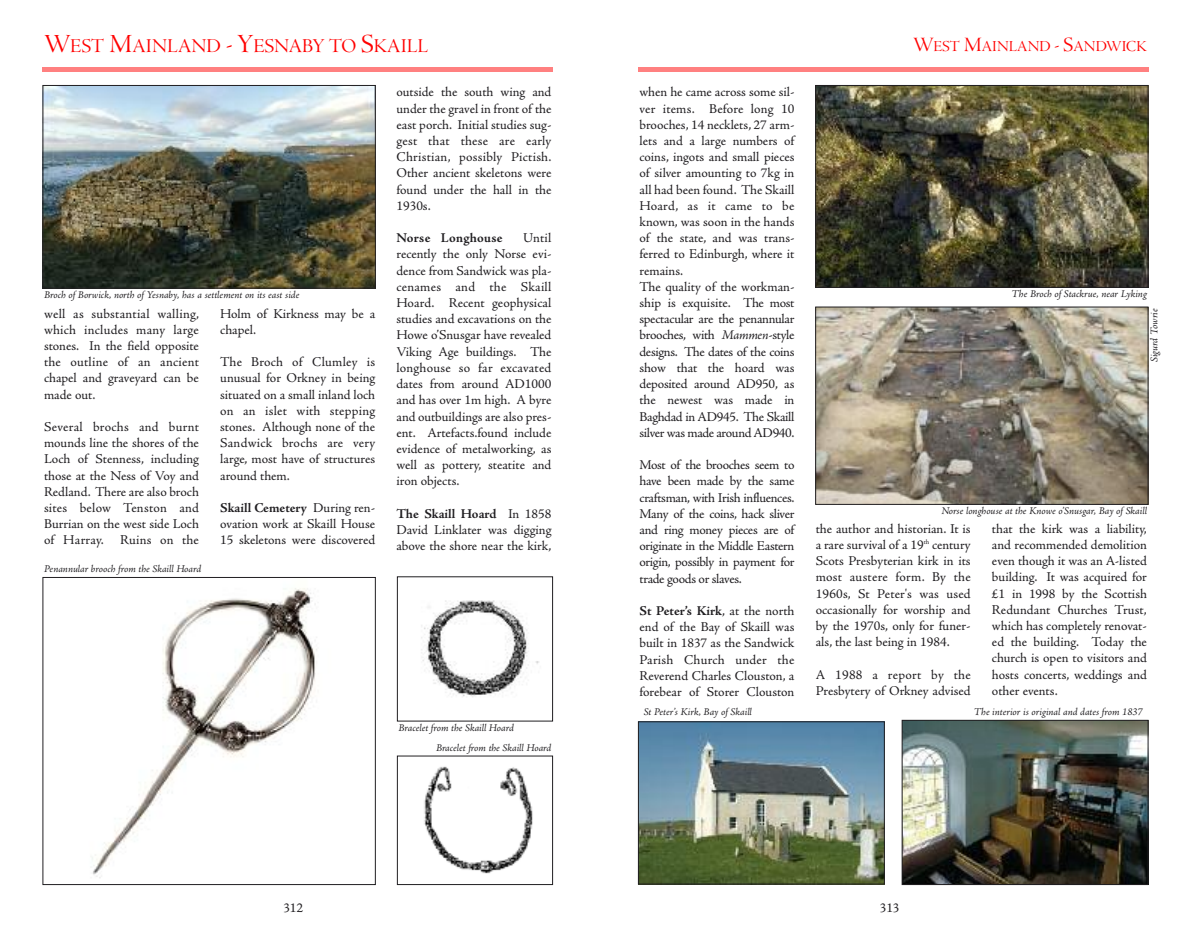
<style>
.page{position:relative;width:1191px;height:936px;background:#fff}
.page>*{position:absolute;margin:0;border:0;box-sizing:border-box;transform-origin:0 0}
.t1{font:20.25px "Adobe Jenson Pro Disp";color:#ff0001}
.t2{font:15.75px "Adobe Jenson Pro Disp";color:#ff0001}
.t3{font:13.5px/16.2px "Adobe Jenson Pro";letter-spacing:-.005em;color:#201e21;text-align:justify}
.t4{font:700 13.5px "Adobe Jenson Pro";letter-spacing:.015em;color:#201e21}
.t5{font:italic 10.5px "Adobe Jenson Pro";letter-spacing:-.005em;color:#201e21}
.s1{font-size:27px}
.s2{font-weight:700}
.s3{font-style:italic}
.s4{font-size:21px}
</style>
<div class="page">
<hr style="left:638px;top:68px;width:510px;height:4px;background:#ff8080">
<img style="left:817px;top:87px;width:329px;height:199px">
<div style="left:815px;top:85px;width:333px;height:203px;border:1px solid #201e21"></div>
<img style="left:640px;top:723px;width:242px;height:159px">
<div style="left:638px;top:721px;width:246px;height:163px;border:1px solid #201e21"></div>
<img style="left:903px;top:722px;width:243px;height:160px">
<div style="left:901px;top:720px;width:247px;height:164px;border:1px solid #201e21"></div>
<img style="left:817px;top:308px;width:329px;height:194px">
<div style="left:815px;top:306px;width:333px;height:198px;border:1px solid #201e21"></div>
<hr style="left:43px;top:68px;width:510px;height:4px;background:#ff8080">
<img style="left:92px;top:588px;width:225px;height:290px">
<div style="left:43px;top:577px;width:333px;height:307px;border:1px solid #201e21"></div>
<img style="left:45px;top:87px;width:329px;height:199px">
<div style="left:43px;top:85px;width:333px;height:203px;border:1px solid #201e21"></div>
<img style="left:424px;top:766px;width:109px;height:108px">
<div style="left:397px;top:755px;width:156px;height:129px;border:1px solid #201e21"></div>
<img style="left:421px;top:600px;width:118px;height:97px">
<div style="left:397px;top:576px;width:156px;height:145px;border:1px solid #201e21"></div>
<h1 class="t1" style="left:44px;top:39px;width:386px"><span class="s1">W</span>EST <span class="s1">M</span>AINLAND <span class="s1">- Y</span>ESNABY TO <span class="s1">S</span>KAILL</h1>
<p class="t5" style="left:44px;top:290px;width:257px">Broch of Borwick, north of Yesnaby, has a settlement on its east side</p>
<p class="t3" style="left:44px;top:306px;width:156px">well as substantial walling, which includes many large stones. In the field opposite the outline of an ancient chapel and graveyard can be made out.</p>
<p class="t3" style="left:44px;top:420px;width:156px">Several brochs and burnt mounds line the shores of the Loch of Stenness, including those at the Ness of Voy and Redland. There are also broch sites below Tenston and Burrian on the west side Loch of Harray. Ruins on the</p>
<p class="t5" style="left:44px;top:564px;width:159px">Penannular brooch from the Skaill Hoard</p>
<p class="t3" style="left:220px;top:306px;width:156px">Holm of Kirkness may be a chapel.</p>
<p class="t3" style="left:220px;top:355px;width:156px">The Broch of Clumley is unusual for Orkney in being situated on a small inland loch on an islet with stepping stones. Although none of the Sandwick brochs are very large, most have of structures around them.</p>
<p class="t3" style="left:220px;top:501px;width:156px"><span class="s2">Skaill Cemetery</span> During ren&shy;ovation work at Skaill House 15 skeletons were discovered</p>
<p class="t3" style="left:396px;top:85px;width:156px">outside the south wing and under the gravel in front of the east porch. Initial studies sug&shy;gest that these are early Christian, possibly Pictish.<br>Other ancient skeletons were found under the hall in the 1930s.</p>
<p class="t4" style="left:396px;top:233px;width:108px">Norse Longhouse</p>
<p class="t3" style="left:396px;top:231px;width:156px;text-indent:127px">Until recently the only Norse evi&shy;dence from Sandwick was pla&shy;cenames and the Skaill Hoard. Recent geophysical studies and excavations on the Howe o’Snusgar have revealed Viking Age buildings. The longhouse so far excavated dates from around AD1000 and has over 1m high. A byre and outbuildings are also pres&shy;ent. Artefacts.found include evidence of metalworking, as well as pottery, steatite and iron objects.</p>
<p class="t3" style="left:396px;top:507px;width:156px"><span class="s2">The Skaill Hoard</span> In 1858<br>David Linklater was digging above the shore near the kirk,</p>
<p class="t3" style="left:283px;top:900px;width:21px">312</p>
<p class="t5" style="left:398px;top:724px;width:117px">Bracelet from the Skaill Hoard</p>
<p class="t5" style="left:436px;top:743px;width:117px">Bracelet from the Skaill Hoard</p>
<p class="t3" style="left:639px;top:85px;width:156px;text-align:left">when he came across some sil&shy;ver items. Before long 10 brooches, 14 necklets, 27 arm&shy;lets and a large numbers of coins, ingots and small pieces of silver amounting to 7kg in all had been found. The Skaill<br>Hoard, as it came to be known, was soon in the hands of the state, and was trans&shy;ferred to Edinburgh, where it remains.<br>The quality of the workman&shy;ship is exquisite. The most spectacular are the penannular brooches, with <span class="s3">Mammen</span>-style designs. The dates of the coins show that the hoard was deposited around AD950, as the newest was made in<br>Baghdad in AD945. The Skaill silver was made around AD940.</p>
<p class="t3" style="left:639px;top:458px;width:156px">Most of the brooches seem to have been made by the same craftsman, with Irish influences.<br>Many of the coins, hack sliver and ring money pieces are of originate in the Middle Eastern origin, possibly in payment for trade goods or slaves.</p>
<p class="t3" style="left:639px;top:604px;width:156px"><span class="s2">St Peter’s Kirk</span>, at the north end of the Bay of Skaill was built in 1837 as the Sandwick Parish Church under the Reverend Charles Clouston, a forebear of Storer Clouston</p>
<p class="t2" style="left:913px;top:40px;width:235px"><span class="s4">W</span>EST <span class="s4">M</span>AINLAND <span class="s4">- S</span>ANDWICK</p>
<p class="t5" style="left:1011px;top:290px;width:137px">The Broch of Stackrue, near Lyking</p>
<p class="t5" style="left:1150px;top:362px;width:55px;rotate:-90deg">Sigurd Towrie</p>
<p class="t5" style="left:941px;top:507px;width:207px">Norse longhouse at the Knowe o’Snusgar, Bay of Skaill</p>
<p class="t3" style="left:815px;top:521px;width:156px">the author and historian. It is a rare survival of a 19<sup>th</sup> century Scots Presbyterian kirk in its most austere form. By the 1960s, St Peter's was used occasionally for worship and by the 1970s, only for funer&shy;als, the last being in 1984.</p>
<p class="t3" style="left:815px;top:667px;width:156px">A 1988 a report by the<br>Presbytery of Orkney advised</p>
<p class="t3" style="left:992px;top:521px;width:156px">that the kirk was a liability, and recommended demolition even though it was an A-listed building. It was acquired for £1 in 1998 by the Scottish Redundant Churches Trust, which has completely renovat&shy;ed the building. Today the church is open to visitors and hosts concerts, weddings and other events.</p>
<p class="t5" style="left:643px;top:707px;width:110px">St Peter’s Kirk, Bay of Skaill</p>
<p class="t5" style="left:974px;top:707px;width:170px">The interior is original and dates from 1837</p>
<p class="t3" style="left:879px;top:900px;width:21px">313</p>
</div>
